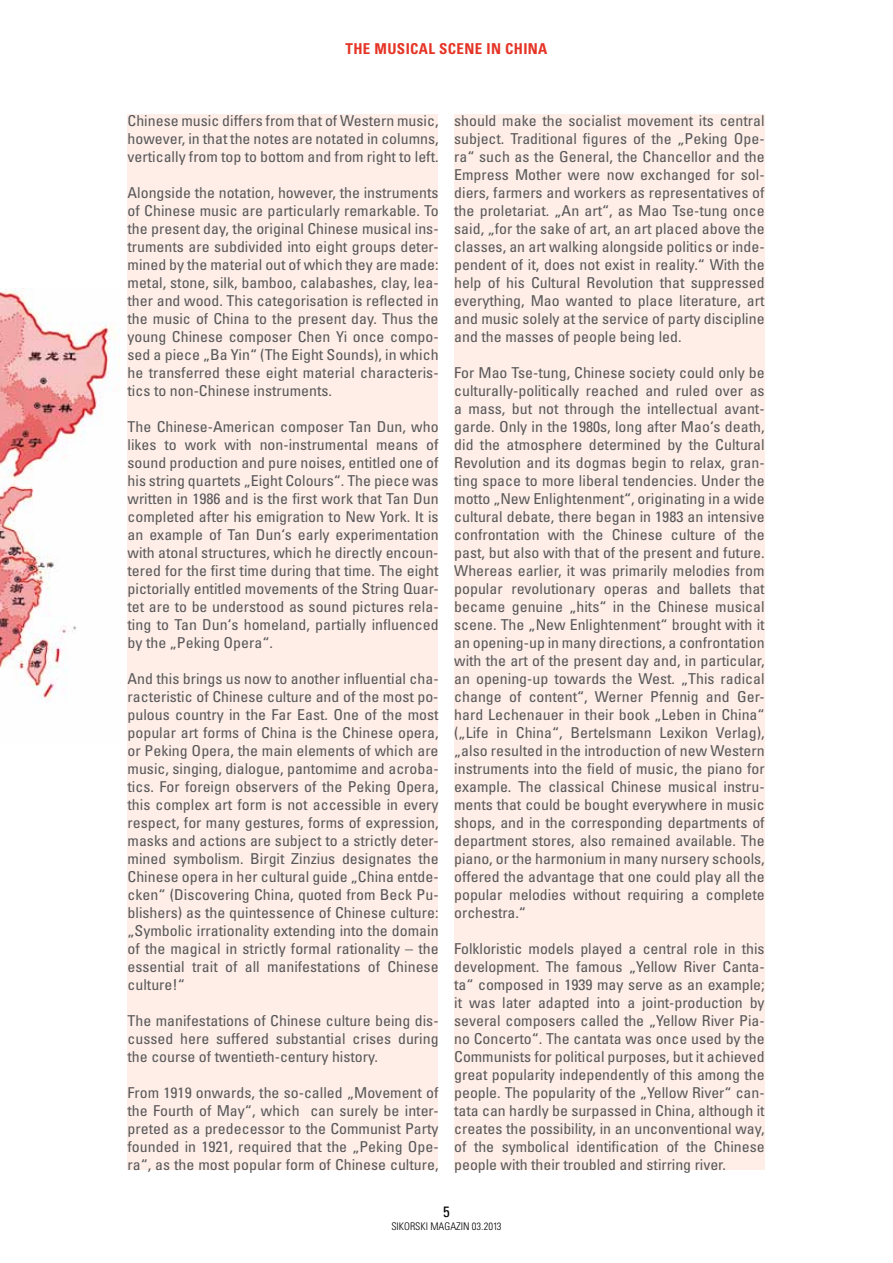
<style>
.page{position:relative;width:893px;height:1263px;background:#fff}
.page>*{position:absolute;margin:0;border:0;box-sizing:border-box;transform-origin:0 0}
.t1{font:condensed 15px/18px "Univers";color:#58585a;text-align:justify;scale:1.06 1}
.t2{font:700 condensed 15px "Univers";letter-spacing:.025em;color:#e53527}
.t3{font:condensed 15px "Univers";color:#000}
.t4{font:300 condensed 10.5px "Univers";color:#000}
</style>
<div class="page">
<img style="left:0;top:288px;width:119px;height:415px">
<div style="left:128px;top:115px;width:310px;height:1055px;background:#feeee7"></div>
<div style="left:454px;top:115px;width:311px;height:1055px;background:#feeee7"></div>
<p class="t2" style="left:346px;top:40px;width:203px">THE MUSICAL SCENE IN CHINA</p>
<p class="t1" style="left:128px;top:111px;width:295px">Chinese music differs from that of Western music, however, in that the notes are notated in columns, vertically from top to bottom and from right to left.</p>
<p class="t1" style="left:128px;top:183px;width:295px">Alongside the notation, however, the instruments of Chinese music are particularly remarkable. To the present day, the original Chinese musical ins&shy;truments are subdivided into eight groups deter&shy;mined by the material out of which they are made: metal, stone, silk, bamboo, calabashes, clay, lea&shy;ther and wood. This categorisation is reflected in the music of China to the present day. Thus the young Chinese composer Chen Yi once compo&shy;sed a piece „Ba Yin“ (The Eight Sounds), in which he transferred these eight material characteris&shy;tics to non-Chinese instruments.</p>
<p class="t1" style="left:128px;top:417px;width:295px">The Chinese-American composer Tan Dun, who likes to work with non-instrumental means of sound production and pure noises, entitled one of his string quartets „Eight Colours“. The piece was written in 1986 and is the first work that Tan Dun completed after his emigration to New York. It is an example of Tan Dun‘s early experimentation with atonal structures, which he directly encoun&shy;tered for the first time during that time. The eight pictorially entitled movements of the String Quar&shy;tet are to be understood as sound pictures rela&shy;ting to Tan Dun‘s homeland, partially influenced by the „Peking Opera“.</p>
<p class="t1" style="left:128px;top:669px;width:295px">And this brings us now to another influential cha&shy;racteristic of Chinese culture and of the most po&shy;pulous country in the Far East. One of the most popular art forms of China is the Chinese opera, or Peking Opera, the main elements of which are music, singing, dialogue, pantomime and acroba&shy;tics. For foreign observers of the Peking Opera, this complex art form is not accessible in every respect, for many gestures, forms of expression, masks and actions are subject to a strictly deter&shy;mined symbolism. Birgit Zinzius designates the Chinese opera in her cultural guide „China entde&shy;cken“ (Discovering China, quoted from Beck Pu&shy;blishers) as the quintessence of Chinese culture: „Symbolic irrationality extending into the domain of the magical in strictly formal rationality – the essential trait of all manifestations of Chinese culture!“</p>
<p class="t1" style="left:128px;top:1011px;width:295px">The manifestations of Chinese culture being dis&shy;cussed here suffered substantial crises during the course of twentieth-century history.</p>
<p class="t1" style="left:128px;top:1083px;width:295px">From 1919 onwards, the so-called „Movement of the Fourth of May“, which can surely be inter&shy;preted as a predecessor to the Communist Party founded in 1921, required that the „Peking Ope&shy;ra“, as the most popular form of Chinese culture,</p>
<p class="t1" style="left:454px;top:111px;width:294px">should make the socialist movement its central subject. Traditional figures of the „Peking Ope&shy;ra“ such as the General, the Chancellor and the Empress Mother were now exchanged for sol&shy;diers, farmers and workers as representatives of the proletariat. „An art“, as Mao Tse-tung once said, „for the sake of art, an art placed above the classes, an art walking alongside politics or inde&shy;pendent of it, does not exist in reality.“ With the help of his Cultural Revolution that suppressed everything, Mao wanted to place literature, art and music solely at the service of party discipline and the masses of people being led.</p>
<p class="t1" style="left:454px;top:363px;width:294px">For Mao Tse-tung, Chinese society could only be culturally-politically reached and ruled over as a mass, but not through the intellectual avant&shy;garde. Only in the 1980s, long after Mao‘s death, did the atmosphere determined by the Cultural Revolution and its dogmas begin to relax, gran&shy;ting space to more liberal tendencies. Under the motto „New Enlightenment“, originating in a wide cultural debate, there began in 1983 an intensive confrontation with the Chinese culture of the past, but also with that of the present and future.<br>Whereas earlier, it was primarily melodies from popular revolutionary operas and ballets that became genuine „hits“ in the Chinese musical scene. The „New Enlightenment“ brought with it an opening-up in many directions, a confrontation with the art of the present day and, in particular, an opening-up towards the West. „This radical change of content“, Werner Pfennig and Ger&shy;hard Lechenauer in their book „Leben in China“ („Life in China“, Bertelsmann Lexikon Verlag), „also resulted in the introduction of new Western instruments into the field of music, the piano for example. The classical Chinese musical instru&shy;ments that could be bought everywhere in music shops, and in the corresponding departments of department stores, also remained available. The piano, or the harmonium in many nursery schools, offered the advantage that one could play all the popular melodies without requiring a complete orchestra.“</p>
<p class="t1" style="left:454px;top:939px;width:294px">Folkloristic models played a central role in this development. The famous „Yellow River Canta&shy;ta“ composed in 1939 may serve as an example; it was later adapted into a joint-production by several composers called the „Yellow River Pia&shy;no Concerto“. The cantata was once used by the Communists for political purposes, but it achieved great popularity independently of this among the people. The popularity of the „Yellow River“ can&shy;tata can hardly be surpassed in China, although it creates the possibility, in an unconventional way, of the symbolical identification of the Chinese people with their troubled and stirring river.</p>
<p class="t3" style="left:443px;top:1202px;width:8px">5</p>
<p class="t4" style="left:391px;top:1219px;width:112px">SIKORSKI MAGAZIN 03.2013</p>
</div>
